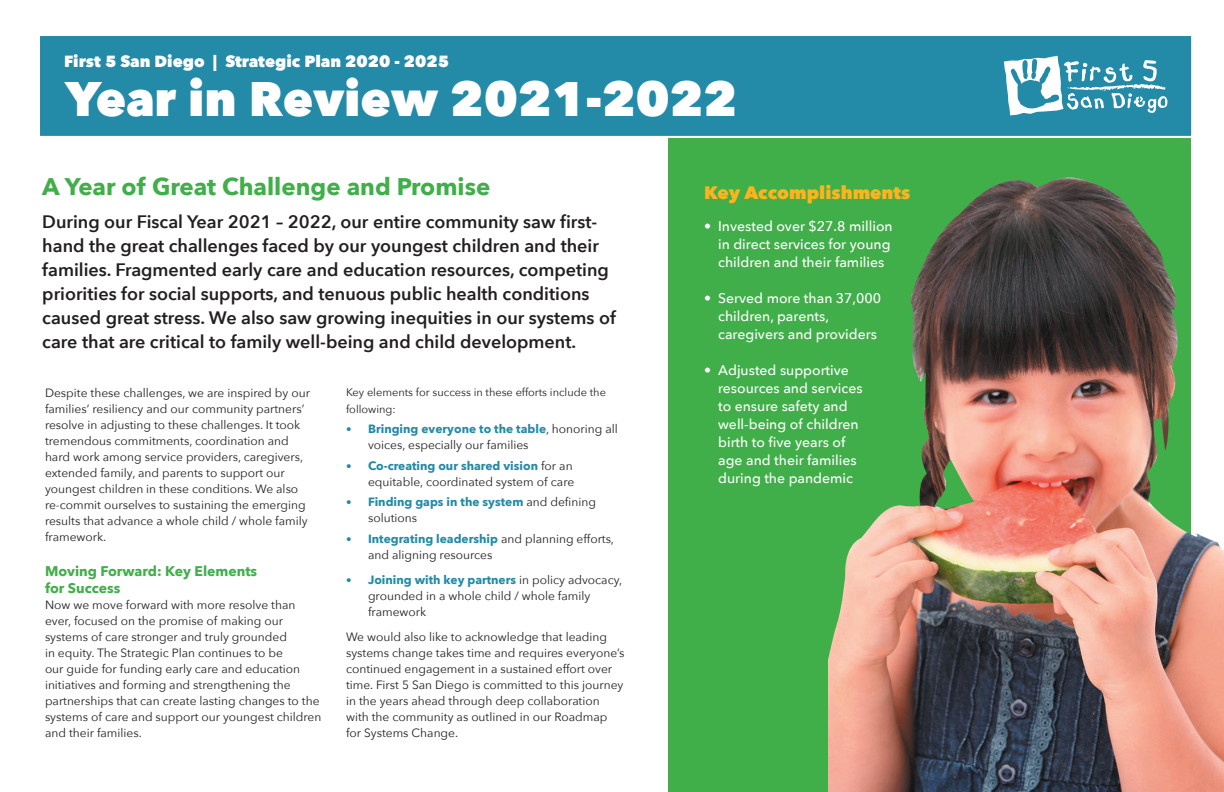
<style>
.page{position:relative;width:1224px;height:792px;background:#fff}
.page>*{position:absolute;margin:0;border:0;box-sizing:border-box;transform-origin:0 0}
.t1{font:800 48.4px "Avenir Next";color:#fff}
.t2{font:700 24px "Avenir Next";color:#40ae49}
.t3{font:600 18px/24px "Avenir Next";color:#231f20}
.t4{font:800 18px "Avenir Next";color:#fcb41e}
.t5{font:800 16.1px "Avenir Next";color:#fff}
.t6{font:500 14px/18px "Avenir Next";color:#fff}
.t7{font:700 14px/17px "Avenir Next";color:#40ae49}
.t8{font:12px/16px "Avenir Next";color:#231f20}
.t9{font:700 12px/16px "Avenir Next";color:#238aa6}
.t10{font:11px/17px "Avenir Next";color:#231f20}
.s1{font-size:11px;color:#238aa6}
.s2{font-weight:700;color:#238aa6}
.s3{font-weight:400;font-size:11px}
.s4{font-weight:400;color:#231f20}
</style>
<div class="page">
<div style="left:668px;top:124px;width:523px;height:668px;background:#40ae49"></div>
<div style="left:39px;top:35px;width:1153px;height:102px;background:#238aa8"></div>
<div style="left:38px;top:34px;width:1155px;height:104px;border:2px solid #fff"></div>
<svg style="left:1004px;top:56px;width:164px;height:59px"></svg>
<img style="left:828px;top:177px;width:396px;height:615px">
<h3 class="t5" style="left:64px;top:52px;width:386px">First 5 San Diego | Strategic Plan 2020 - 2025</h3>
<h1 class="t1" style="left:65px;top:69px;width:674px">Year in Review 2021-2022</h1>
<h2 class="t2" style="left:42px;top:166px;width:450px">A Year of Great Challenge and Promise</h2>
<p class="t3" style="left:42px;top:209px;width:575px">During our Fiscal Year 2021 – 2022, our entire community saw first&shy;hand the great challenges faced by our youngest children and their families. Fragmented early care and education resources, competing priorities for social supports, and tenuous public health conditions caused great stress. We also saw growing inequities in our systems of care that are critical to family well-being and child development.</p>
<p class="t8" style="left:45px;top:384px;width:267px">Despite these challenges, we are inspired by our families’ resiliency and our community partners’ resolve in adjusting to these challenges. It took tremendous commitments, coordination and hard work among service providers, caregivers, extended family, and parents to support our youngest children in these conditions. We also re-commit ourselves to sustaining the emerging results that advance a whole child / whole family framework.</p>
<p class="t7" style="left:45px;top:562px;width:214px">Moving Forward: Key Elements for Success</p>
<p class="t8" style="left:45px;top:596px;width:278px">Now we move forward with more resolve than ever, focused on the promise of making our systems of care stronger and truly grounded<br>in equity. The Strategic Plan continues to be<br>our guide for funding early care and education initiatives and forming and strengthening the partnerships that can create lasting changes to the systems of care and support our youngest children and their families.</p>
<p class="t10" style="left:346px;top:383px;width:261px">Key elements for success in these efforts include the following:</p>
<p class="t8" style="left:368px;top:421px;width:251px;text-indent:-22px"><span class="s1">•</span> <span class="s2">Bringing everyone to the table</span>, honoring all voices, especially our families</p>
<p class="t8" style="left:346px;top:457px;width:230px;text-align:right"><span class="s1">•</span> <span class="s2">Co-creating our shared vision</span> for an equitable, coordinated system of care</p>
<p class="t9" style="left:368px;top:494px;width:229px;text-indent:-22px"><span class="s3">•</span> Finding gaps in the system <span class="s4">and defining solutions</span></p>
<p class="t8" style="left:368px;top:530px;width:248px;text-indent:-22px"><span class="s1">•</span> <span class="s2">Integrating leadership</span> and planning efforts, and aligning resources</p>
<p class="t8" style="left:368px;top:571px;width:256px;text-indent:-22px"><span class="s1">•</span> <span class="s2">Joining with key partners</span> in policy advocacy, grounded in a whole child / whole family framework</p>
<p class="t8" style="left:346px;top:628px;width:280px">We would also like to acknowledge that leading systems change takes time and requires everyone’s continued engagement in a sustained effort over time. First 5 San Diego is committed to this journey in the years ahead through deep collaboration with the community as outlined in our Roadmap for Systems Change.</p>
<h3 class="t4" style="left:704px;top:182px;width:208px">Key Accomplishments</h3>
<p class="t6" style="left:718px;top:217px;width:176px;text-indent:-14px">• Invested over $27.8 million in direct services for young children and their families</p>
<p class="t6" style="left:718px;top:289px;width:165px;text-indent:-14px">• Served more than 37,000 children, parents, caregivers and providers</p>
<p class="t6" style="left:718px;top:361px;width:146px;text-indent:-14px">• Adjusted supportive resources and services to ensure safety and well-being of children birth to five years of age and their families during the pandemic</p>
</div>
